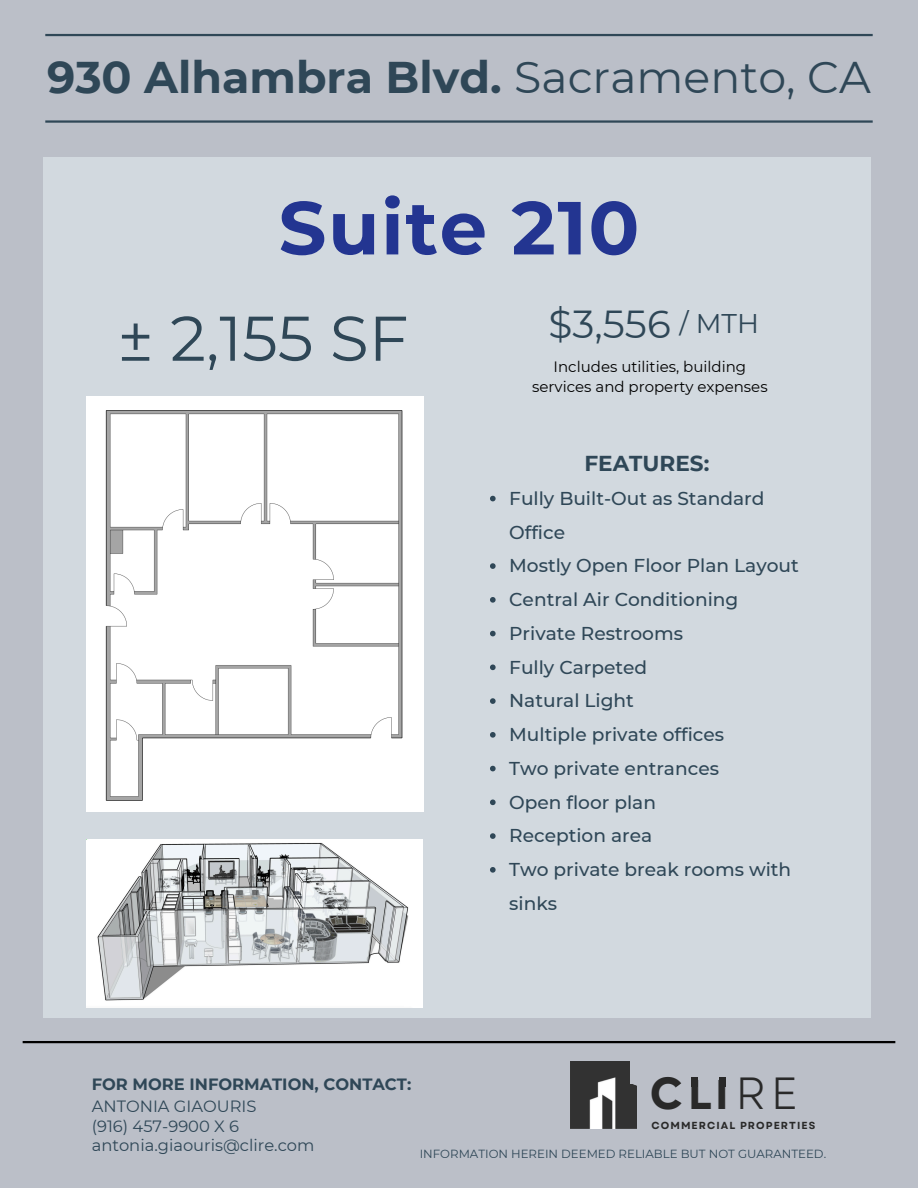
<style>
.page{position:relative;width:918px;height:1188px;background:#bbbfc8}
.page>*{position:absolute;margin:0;border:0;box-sizing:border-box;transform-origin:0 0}
.t1{font:700 75px "Montserrat";letter-spacing:.02em;color:#233591}
.t2{font:63px "Montserrat";color:#2f4757}
.t3{font:700 44.4px "Montserrat";color:#2f4757}
.t4{font:700 41.55px "Garet";color:#292929}
.t5{font:39px "Montserrat";color:#2f4757}
.t6{font:27px "Montserrat";color:#2f4757}
.t7{font:700 21.6px "Montserrat";color:#2f4757}
.t8{font:500 18.6px/33.8px "Montserrat";color:#2f4757}
.t9{font:16.35px "Montserrat";color:#2f4757}
.t10{font:700 16.35px "Montserrat";color:#2f4757}
.t11{font:15px/20.2px "Montserrat";color:#000;text-align:center}
.t12{font:11.7px "Montserrat";color:#2f4757}
.t13{font:700 10.2px "Garet";letter-spacing:.105em;color:#292929}
.s1{font-weight:400}
.s2{font-size:45px}
.s3{font-weight:400;font-size:45px}
</style>
<div class="page">
<div style="left:43px;top:158px;width:828px;height:860px;background:#d2d9df"></div>
<hr style="left:45px;top:120px;width:828px;height:3px;background:#2f4757">
<hr style="left:45px;top:34px;width:828px;height:2px;background:#2f4757">
<hr style="left:23px;top:1041px;width:872px;height:2px;background:#000">
<svg style="left:490px;top:496px;width:6px;height:5px"></svg>
<svg style="left:490px;top:563px;width:6px;height:6px"></svg>
<svg style="left:490px;top:597px;width:6px;height:6px"></svg>
<svg style="left:490px;top:631px;width:6px;height:5px"></svg>
<svg style="left:490px;top:665px;width:6px;height:5px"></svg>
<svg style="left:490px;top:698px;width:6px;height:6px"></svg>
<svg style="left:490px;top:732px;width:6px;height:6px"></svg>
<svg style="left:490px;top:766px;width:6px;height:5px"></svg>
<svg style="left:490px;top:800px;width:6px;height:5px"></svg>
<svg style="left:490px;top:833px;width:6px;height:6px"></svg>
<svg style="left:490px;top:867px;width:6px;height:6px"></svg>
<img style="left:86px;top:396px;width:338px;height:415px">
<img style="left:86px;top:839px;width:337px;height:169px">
<img style="left:570px;top:1062px;width:67px;height:66px">
<svg style="left:631px;top:1083px;width:6px;height:3px"></svg>
<div style="left:630px;top:1061px;width:9px;height:22px;background:#bbbfc8"></div>
<div style="left:692px;top:1077px;width:6px;height:10px;background:#292929"></div>
<div style="left:719px;top:1077px;width:6px;height:10px;background:#292929"></div>
<p class="t3" style="left:47px;top:51px;width:825px">930 Alhambra Blvd. <span class="s1">Sacramento, CA</span></p>
<p class="t1" style="left:279px;top:182px;width:362px">Suite 210</p>
<p class="t2" style="left:118px;top:300px;width:292px">± 2,155 SF</p>
<p class="t5" style="left:549px;top:301px;width:124px">$3,556</p>
<p class="t6" style="left:680px;top:307px;width:81px">/ MTH</p>
<p class="t11" style="left:532px;top:356px;width:237px">Includes utilities, building services and property expenses</p>
<h5 class="t7" style="left:584px;top:450px;width:126px">FEATURES:</h5>
<p class="t8" style="left:509px;top:481px;width:257px">Fully Built-Out as Standard<br>Office</p>
<h1 class="t8" style="left:509px;top:549px;width:291px">Mostly Open Floor Plan Layout</h1>
<h2 class="t8" style="left:509px;top:582px;width:231px">Central Air Conditioning</h2>
<p class="t8" style="left:509px;top:616px;width:175px">Private Restrooms</p>
<p class="t8" style="left:509px;top:650px;width:140px">Fully Carpeted</p>
<h6 class="t8" style="left:509px;top:684px;width:126px">Natural Light</h6>
<p class="t8" style="left:509px;top:717px;width:217px">Multiple private offices</p>
<p class="t8" style="left:509px;top:751px;width:211px">Two private entrances</p>
<p class="t8" style="left:509px;top:785px;width:148px">Open floor plan</p>
<p class="t8" style="left:509px;top:819px;width:145px">Reception area</p>
<p class="t8" style="left:509px;top:852px;width:284px">Two private break rooms with sinks</p>
<h3 class="t4" style="left:650px;top:1064px;width:150px"><span class="s2">C</span>LI<span class="s3">RE</span></h3>
<p class="t10" style="left:92px;top:1074px;width:321px">FOR MORE INFORMATION, CONTACT:</p>
<p class="t9" style="left:92px;top:1097px;width:166px">ANTONIA GIAOURIS</p>
<p class="t9" style="left:92px;top:1116px;width:149px">(916) 457-9900 X 6</p>
<p class="t9" style="left:92px;top:1135px;width:224px">antonia.giaouris@clire.com</p>
<p class="t12" style="left:420px;top:1147px;width:408px">INFORMATION HEREIN DEEMED RELIABLE BUT NOT GUARANTEED.</p>
<p class="t13" style="left:651px;top:1118px;width:165px">COMMERCIAL PROPERTIES</p>
</div>
